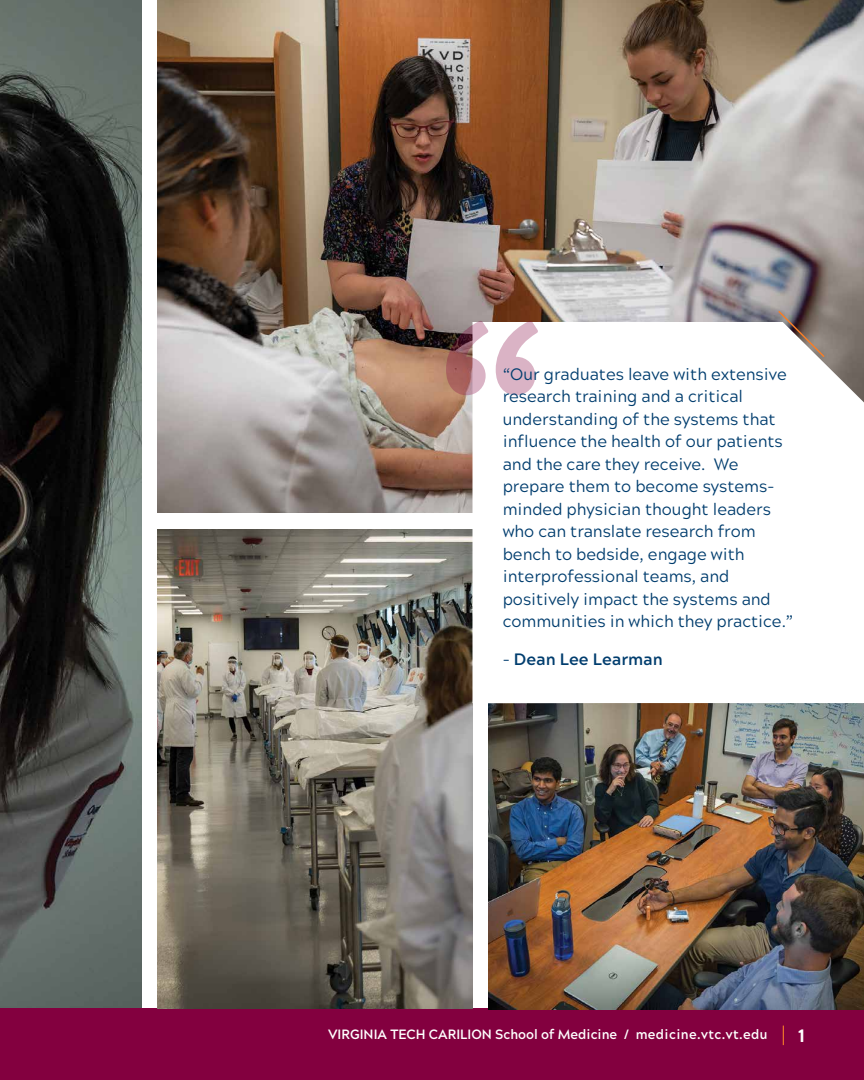
<style>
.page{position:relative;width:864px;height:1080px;background:#fff}
.page>*{position:absolute;margin:0;border:0;box-sizing:border-box;transform-origin:0 0}
.t1{font:800 18px "Acherus Grotesque";color:#fff;scale:.96 1}
.t2{font:16.5px/22.5px "Acherus Grotesque";color:#003d6e}
.t3{font:700 16.5px "Acherus Grotesque";color:#003d6e}
.t4{font:700 13.5px "Acherus Grotesque";color:#fff;scale:.96 1}
.s1{font-weight:400}
</style>
<div class="page">
<img style="left:0;top:0;width:141px;height:1008px">
<div style="left:0;top:1008px;width:864px;height:72px;background:#83003f"></div>
<img style="left:489px;top:703px;width:375px;height:306px">
<img style="left:158px;top:529px;width:314px;height:480px">
<img style="left:158px;top:0;width:706px;height:513px">
<svg style="left:472px;top:322px;width:392px;height:381px"></svg>
<svg style="left:777px;top:309px;width:49px;height:50px"></svg>
<svg style="left:783px;top:1026px;width:1px;height:19px"></svg>
<svg style="left:496px;top:321px;width:42px;height:74px"></svg>
<svg style="left:446px;top:321px;width:43px;height:74px"></svg>
<p class="t2" style="left:503px;top:362px;width:292px">“Our graduates leave with extensive research training and a critical understanding of the systems that influence the health of our patients and the care they receive. We prepare them to become systems&shy;minded physician thought leaders who can translate research from bench to bedside, engage with interprofessional teams, and positively impact the systems and communities in which they practice.”</p>
<p class="t3" style="left:503px;top:645px;width:161px"><span class="s1">-</span> Dean Lee Learman</p>
<p class="t4" style="left:328px;top:1023px;width:459px">VIRGINIA TECH CARILION School of Medicine / medicine.vtc.vt.edu</p>
<p class="t1" style="left:798px;top:1020px;width:8px">1</p>
</div>
